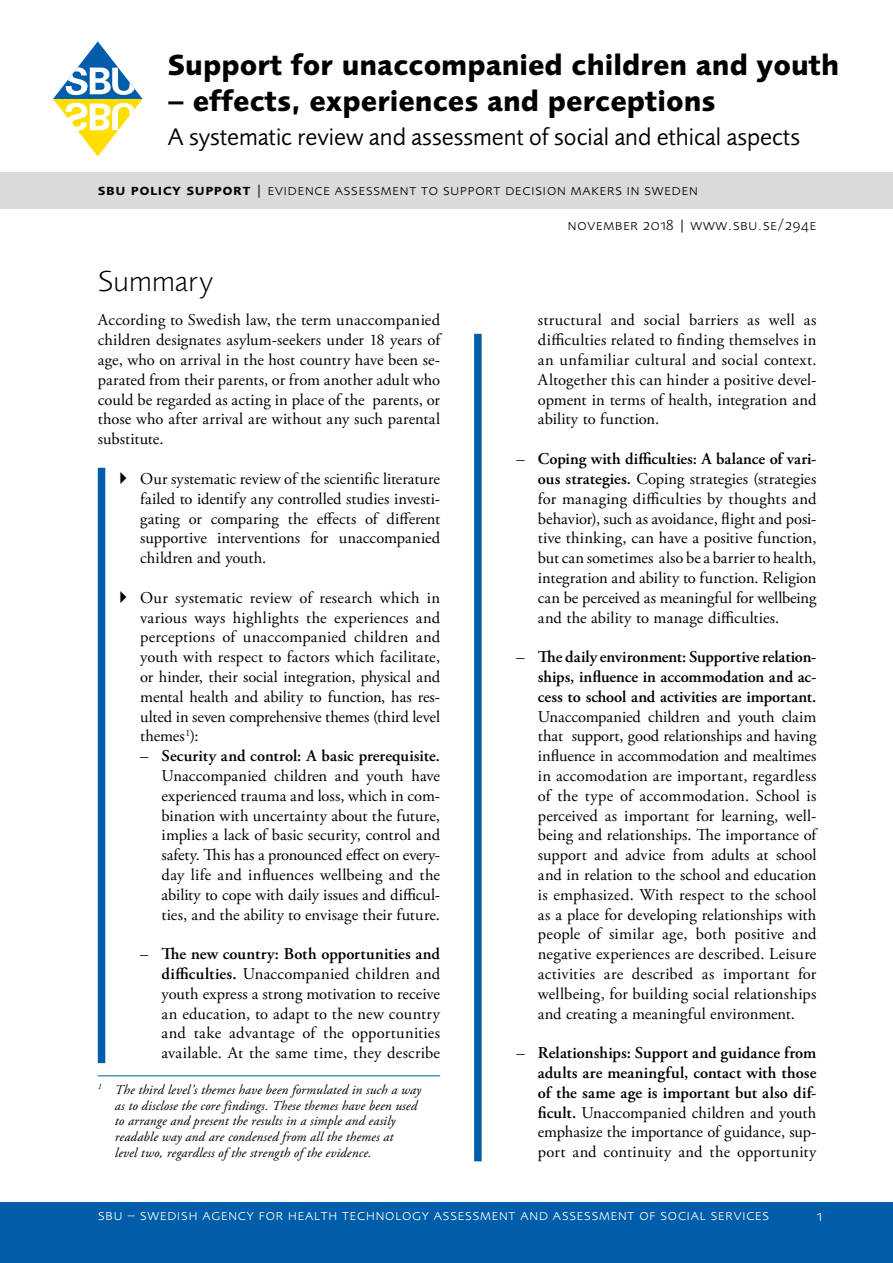
<style>
.page{position:relative;width:893px;height:1263px;background:#fff}
.page>*{position:absolute;margin:0;border:0;box-sizing:border-box;transform-origin:0 0}
.Rapporttitel{font:700 30px "Foundry Sans";color:#000}
.Kapitelrubrik{font:300 30px "Foundry Sans";letter-spacing:.005em;color:#000}
.Underrubrik_till_rap{font:24.75px "Foundry Sans";color:#000}
.Brödtext{font:16.5px/19.8px "Adobe Garamond Pro";letter-spacing:.005em;color:#000;text-align:justify}
.t1{font:600 16.5px/19.8px "Adobe Garamond Pro";letter-spacing:.01em;color:#000;text-align:justify}
.Sidhuvud_svart{font:300 15.45px "Foundry Sans Expert";letter-spacing:.03em;color:#000}
.t2{font:300 15.45px "Foundry Sans Expert";letter-spacing:.03em;color:#fff}
.Fotnot{font:italic 13.5px/15.9px "Adobe Garamond Pro";letter-spacing:.01em;color:#000}
.s1{font-weight:600}
.s2{font-weight:400}
</style>
<div class="page">
<div style="left:0;top:1202px;width:893px;height:61px;background:#005da9"></div>
<svg style="left:53px;top:41px;width:90px;height:115px"></svg>
<div style="left:0;top:173px;width:893px;height:36px;background:#dadada"></div>
<hr style="left:98px;top:1075px;width:342px;height:1px;background:#005da9">
<div style="left:474px;top:334px;width:8px;height:827px;background:#005da9"></div>
<div style="left:98px;top:468px;width:7px;height:595px;background:#005da9"></div>
<p class="Rapporttitel" style="left:168px;top:47px;width:673px">Support for unaccompanied children and youth</p>
<p class="Rapporttitel" style="left:168px;top:83px;width:549px">– effects, experiences and perceptions</p>
<p class="Underrubrik_till_rap" style="left:168px;top:122px;width:634px">A systematic review and assessment of social and ethical aspects</p>
<p class="Sidhuvud_svart" style="left:98px;top:180px;width:601px"><span class="s1">sbu policy support</span> | evidence assessment to support decision makers in sweden</p>
<h1 class="Kapitelrubrik" style="left:98px;top:263px;width:117px">Summary</h1>
<p class="Brödtext" style="left:98px;top:311px;width:346px">According to Swedish law, the term unaccompanied children designates asylum-seekers under 18 years of age, who on arrival in the host country have been se&shy;parated from their parents, or from another adult who could be regarded as acting in place of the parents, or those who after arrival are without any such parental substitute.</p>
<p class="Brödtext" style="left:140px;top:469px;width:301px">Our systematic review of the scientific literature failed to identify any controlled studies investi&shy;gating or comparing the effects of different supportive interventions for unaccompanied children and youth.</p>
<p class="Brödtext" style="left:140px;top:588px;width:301px">Our systematic review of research which in various ways highlights the experiences and perceptions of unaccompanied children and youth with respect to factors which facilitate, or hinder, their social integration, physical and mental health and ability to function, has res&shy;ulted in seven comprehensive themes (third level themes<sup>1</sup>):</p>
<p class="Brödtext" style="left:162px;top:746px;width:280px;text-align:left;text-indent:-21px">– <span class="s1">Security and control: A basic prerequisite.<br></span>Unaccompanied children and youth have experienced trauma and loss, which in com&shy;bination with uncertainty about the future, implies a lack of basic security, control and safety. This has a pronounced effect on every-- day life and influences wellbeing and the ability to cope with daily issues and difcul&shy;ties, and the ability to envisage their future.</p>
<p class="Brödtext" style="left:140px;top:944px;width:10px">–</p>
<p class="Brödtext" style="left:162px;top:944px;width:280px"><span class="s1">The new country: Both opportunities and difficulties.</span> Unaccompanied children and youth express a strong motivation to receive an education, to adapt to the new country and take advantage of the opportunities available. At the same time, they describe</p>
<p class="Fotnot" style="left:115px;top:1082px;width:308px;text-indent:-17px"><sup>1</sup> The third level’s themes have been formulated in such a way as to disclose the core findings. These themes have been used to arrange and present the results in a simple and easily readable way and are condensed from all the themes at<br>level two, regardless of the strength of the evidence.</p>
<p class="Sidhuvud_svart" style="left:567px;top:216px;width:250px">november 2018 | www.sbu.se/294e</p>
<p class="Brödtext" style="left:538px;top:311px;width:280px">structural and social barriers as well as difficulties related to finding themselves in an unfamiliar cultural and social context.<br>Altogether this can hinder a positive devel&shy;opment in terms of health, integration and ability to function.</p>
<p class="Brödtext" style="left:538px;top:449px;width:280px;text-indent:-21px">– <span class="s1">Coping with difficulties: A balance of vari&shy;ous strategies.</span> Coping strategies (strategies for managing difficulties by thoughts and behavior), such as avoidance, flight and posi&shy;tive thinking, can have a positive function, but can sometimes also be a barrier to health, integration and ability to function. Religion can be perceived as meaningful for wellbeing and the ability to manage difficulties.</p>
<p class="Brödtext" style="left:538px;top:647px;width:282px;text-indent:-21px">– <span class="s1">The daily environment: Supportive relation&shy;ships, influence in accommodation and ac&shy;cess to school and activities are important.<br></span>Unaccompanied children and youth claim that support, good relationships and having influence in accommodation and mealtimes in accomodation are important, regardless of the type of accommodation. School is perceived as important for learning, well&shy;being and relationships. The importance of support and advice from adults at school and in relation to the school and education is emphasized. With respect to the school as a place for developing relationships with people of similar age, both positive and negative experiences are described. Leisure activities are described as important for wellbeing, for building social relationships and creating a meaningful environment.</p>
<p class="t1" style="left:538px;top:1043px;width:280px;text-indent:-21px"><span class="s2">–</span> Relationships: Support and guidance from adults are meaningful, contact with those of the same age is important but also dif&shy;ficult. <span class="s2">Unaccompanied children and youth emphasize the importance of guidance, sup&shy;port and continuity and the opportunity</span></p>
<p class="t2" style="left:98px;top:1206px;width:673px">sbu – swedish agency for health technology assessment and assessment of social services</p>
<p class="t2" style="left:816px;top:1206px;width:7px">1</p>
</div>
